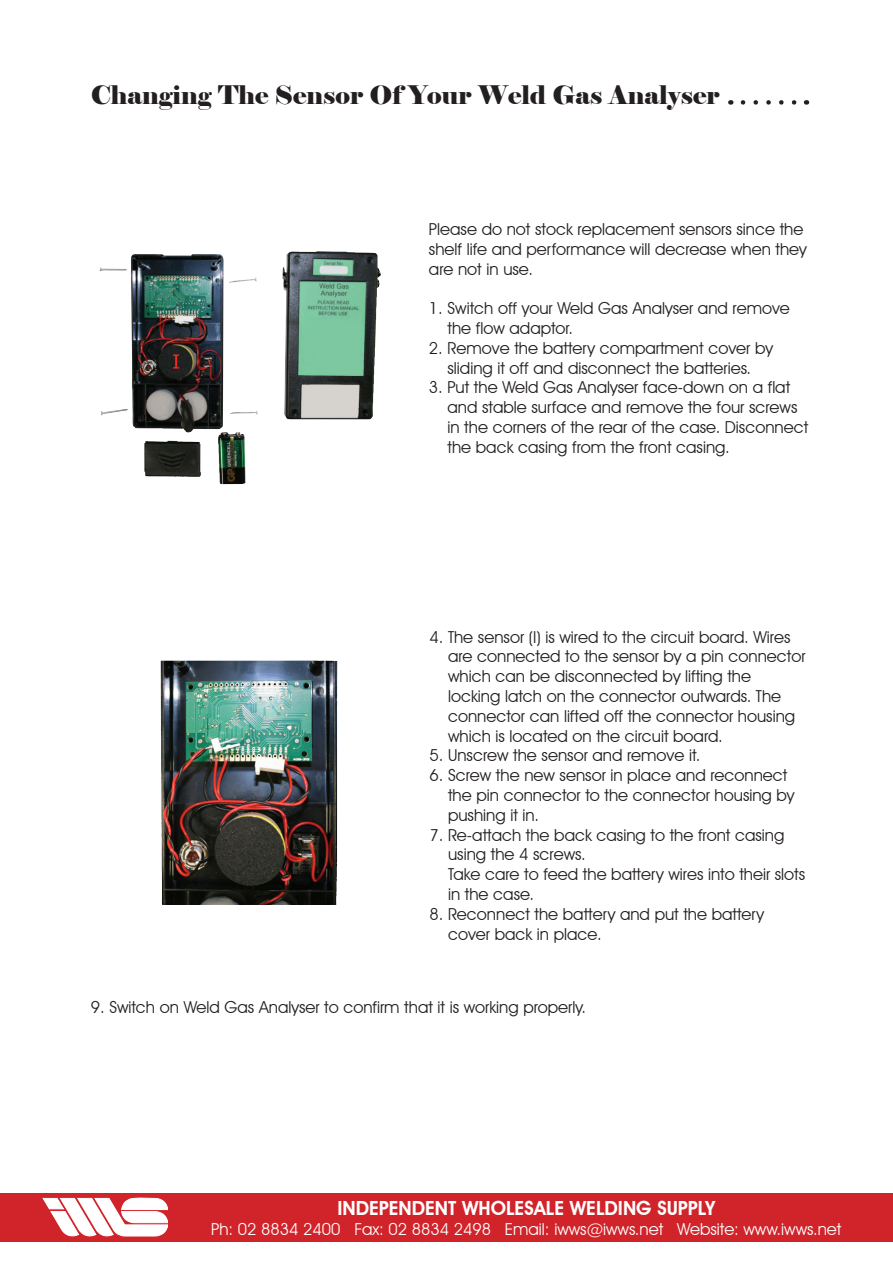
<style>
.page{position:relative;width:893px;height:1263px;background:#fff}
.page>*{position:absolute;margin:0;border:0;box-sizing:border-box;transform-origin:0 0}
.t1{font:25.5px "Elephant";color:#231f20}
.t2{font:600 19.5px "Avant Garde IT Cby BT";color:#fff}
.t3{font:16.5px/19.8px "Avant Garde IT Cby BT";color:#231f20}
.t4{font:16.5px "Avant Garde IT Cby BT";color:#fff}
</style>
<div class="page">
<div style="left:0;top:1193px;width:893px;height:49px;background:#d1232a"></div>
<svg style="left:43px;top:1198px;width:125px;height:38px"></svg>
<svg style="left:743px;top:100px;width:54px;height:5px"></svg>
<img style="left:100px;top:251px;width:281px;height:182px">
<img style="left:161px;top:661px;width:176px;height:244px">
<h1 class="t1" style="left:91px;top:79px;width:630px">Changing The Sensor Of Your Weld Gas Analyser</h1>
<p class="t3" style="left:429px;top:219px;width:379px">Please do not stock replacement sensors since the shelf life and performance will decrease when they are not in use.</p>
<p class="t3" style="left:448px;top:298px;width:344px;text-indent:-19px">1. Switch off your Weld Gas Analyser and remove the flow adaptor.</p>
<p class="t3" style="left:429px;top:338px;width:346px;text-align:center">2. Remove the battery compartment cover by sliding it off and disconnect the batteries.</p>
<p class="t3" style="left:447px;top:377px;width:362px;text-indent:-19px">3. Put the Weld Gas Analyser face-down on a flat and stable surface and remove the four screws in the corners of the rear of the case. Disconnect the back casing from the front casing.</p>
<p class="t3" style="left:448px;top:627px;width:359px;text-indent:-19px">4. The sensor (I) is wired to the circuit board. Wires are connected to the sensor by a pin connector which can be disconnected by lifting the locking latch on the connector outwards. The connector can lifted off the connector housing which is located on the circuit board.</p>
<p class="t3" style="left:429px;top:745px;width:272px">5. Unscrew the sensor and remove it.</p>
<p class="t3" style="left:448px;top:765px;width:348px;text-indent:-19px">6. Screw the new sensor in place and reconnect the pin connector to the connector housing by pushing it in.</p>
<p class="t3" style="left:448px;top:825px;width:359px;text-indent:-19px">7. Re-attach the back casing to the front casing using the 4 screws.<br>Take care to feed the battery wires into their slots in the case.</p>
<p class="t3" style="left:448px;top:904px;width:318px;text-indent:-19px">8. Reconnect the battery and put the battery cover back in place.</p>
<p class="t3" style="left:91px;top:997px;width:497px">9. Switch on Weld Gas Analyser to confirm that it is working properly.</p>
<p class="t2" style="left:337px;top:1196px;width:379px">INDEPENDENT WHOLESALE WELDING SUPPLY</p>
<p class="t4" style="left:211px;top:1219px;width:632px">Ph: 02 8834 2400 Fax: 02 8834 2498 Email: iwws@iwws.net Website: www.iwws.net</p>
</div>
